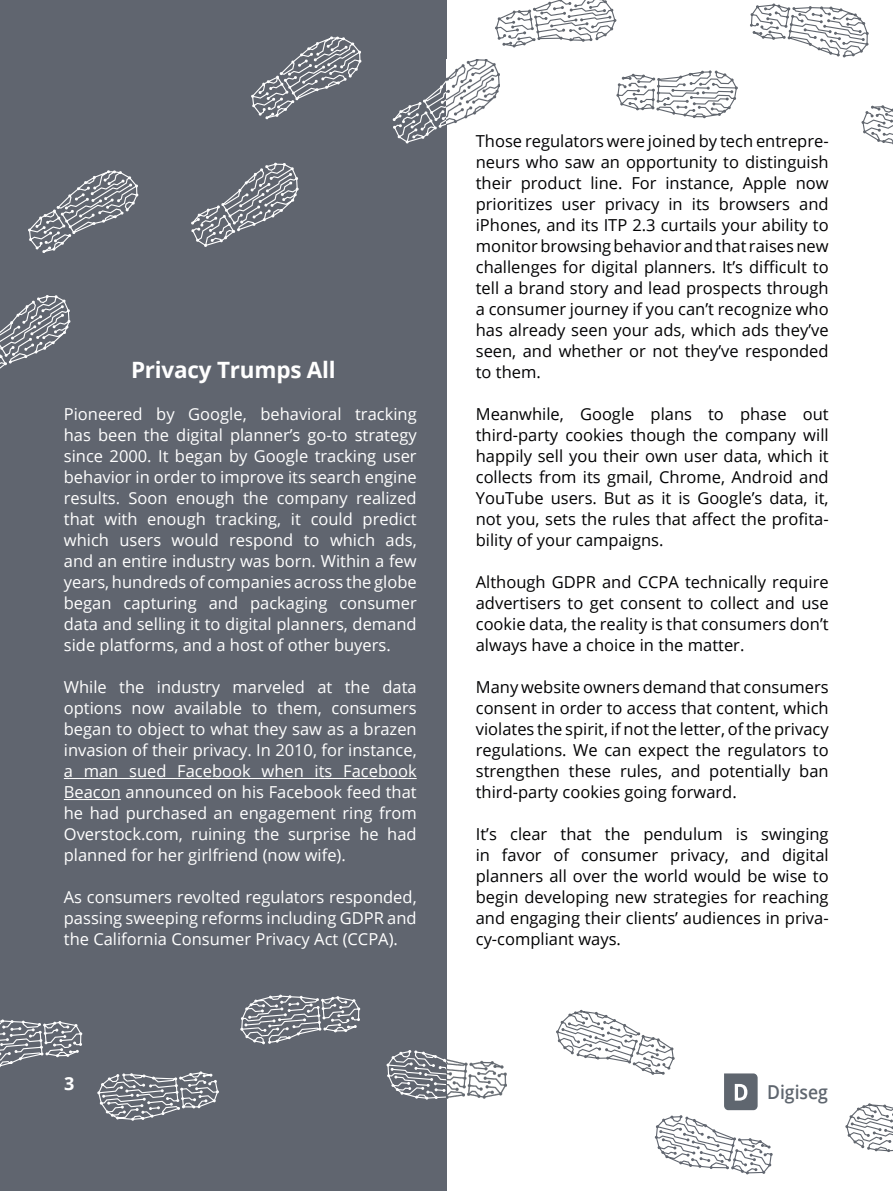
<style>
.page{position:relative;width:893px;height:1191px;background:#fff}
.page>*{position:absolute;margin:0;border:0;box-sizing:border-box;transform-origin:0 0}
.t1{font:700 22.5px "Open Sans";letter-spacing:-.01em;color:#fff}
.t2{font:600 19.2px "Open Sans";color:#5f666f;scale:.91 1}
.t3{font:700 18px "Open Sans";color:#fff}
.t4{font:16.5px/21px "Open Sans";color:#020203;text-align:justify}
.t5{font:16.5px/21px "Open Sans";color:#fff;text-align:justify}
</style>
<div class="page">
<div style="left:0;top:0;width:446px;height:1191px;background:#60656f"></div>
<hr style="left:64px;top:778px;width:353px;height:1px;background:#fff">
<hr style="left:64px;top:799px;width:57px;height:1px;background:#fff">
<svg style="left:0;top:295px;width:71px;height:74px"></svg>
<svg style="left:191px;top:162px;width:108px;height:85px"></svg>
<svg style="left:28px;top:170px;width:111px;height:83px"></svg>
<svg style="left:251px;top:36px;width:111px;height:83px"></svg>
<svg style="left:392px;top:73px;width:108px;height:71px"></svg>
<img style="left:446px;top:59px;width:53px;height:65px">
<svg style="left:495px;top:0;width:121px;height:48px"></svg>
<svg style="left:616px;top:70px;width:122px;height:48px"></svg>
<svg style="left:750px;top:3px;width:119px;height:55px"></svg>
<svg style="left:861px;top:105px;width:32px;height:40px"></svg>
<svg style="left:845px;top:1103px;width:48px;height:49px"></svg>
<svg style="left:386px;top:1050px;width:100px;height:49px"></svg>
<img style="left:446px;top:1060px;width:61px;height:38px">
<svg style="left:240px;top:994px;width:120px;height:50px"></svg>
<svg style="left:0;top:1019px;width:82px;height:48px"></svg>
<svg style="left:97px;top:1071px;width:122px;height:49px"></svg>
<svg style="left:556px;top:1009px;width:217px;height:165px"></svg>
<h1 class="t1" style="left:131px;top:354px;width:206px">Privacy Trumps All</h1>
<p class="t5" style="left:64px;top:403px;width:354px">Pioneered by Google, behavioral tracking has been the digital planner’s go-to strategy since 2000. It began by Google tracking user behavior in order to improve its search engine results. Soon enough the company realized that with enough tracking, it could predict which users would respond to which ads, and an entire industry was born. Within a few years, hundreds of companies across the globe began capturing and packaging consumer data and selling it to digital planners, demand side platforms, and a host of other buyers.</p>
<p class="t5" style="left:64px;top:676px;width:354px">While the industry marveled at the data options now available to them, consumers began to object to what they saw as a brazen invasion of their privacy. In 2010, for instance, a man sued Facebook when its Facebook Beacon announced on his Facebook feed that he had purchased an engagement ring from Overstock.com, ruining the surprise he had planned for her girlfriend (now wife).</p>
<p class="t5" style="left:64px;top:886px;width:354px">As consumers revolted regulators responded, passing sweeping reforms including GDPR and the California Consumer Privacy Act (CCPA).</p>
<p class="t3" style="left:64px;top:1070px;width:12px">3</p>
<p class="t4" style="left:476px;top:130px;width:354px">Those regulators were joined by tech entrepre&shy;neurs who saw an opportunity to distinguish their product line. For instance, Apple now prioritizes user privacy in its browsers and iPhones, and its ITP 2.3 curtails your ability to monitor browsing behavior and that raises new challenges for digital planners. It’s difficult to tell a brand story and lead prospects through a consumer journey if you can’t recognize who has already seen your ads, which ads they’ve seen, and whether or not they’ve responded to them.</p>
<p class="t4" style="left:476px;top:403px;width:354px">Meanwhile, Google plans to phase out third-party cookies though the company will happily sell you their own user data, which it collects from its gmail, Chrome, Android and YouTube users. But as it is Google’s data, it, not you, sets the rules that affect the profita&shy;bility of your campaigns.</p>
<p class="t4" style="left:476px;top:571px;width:354px">Although GDPR and CCPA technically require advertisers to get consent to collect and use cookie data, the reality is that consumers don’t always have a choice in the matter.</p>
<p class="t4" style="left:476px;top:676px;width:354px">Many website owners demand that consumers consent in order to access that content, which violates the spirit, if not the letter, of the privacy regulations. We can expect the regulators to strengthen these rules, and potentially ban third-party cookies going forward.</p>
<p class="t4" style="left:476px;top:823px;width:354px">It’s clear that the pendulum is swinging in favor of consumer privacy, and digital planners all over the world would be wise to begin developing new strategies for reaching and engaging their clients’ audiences in priva&shy;cy-compliant ways.</p>
<p class="t2" style="left:767px;top:1078px;width:68px">Digiseg</p>
</div>
